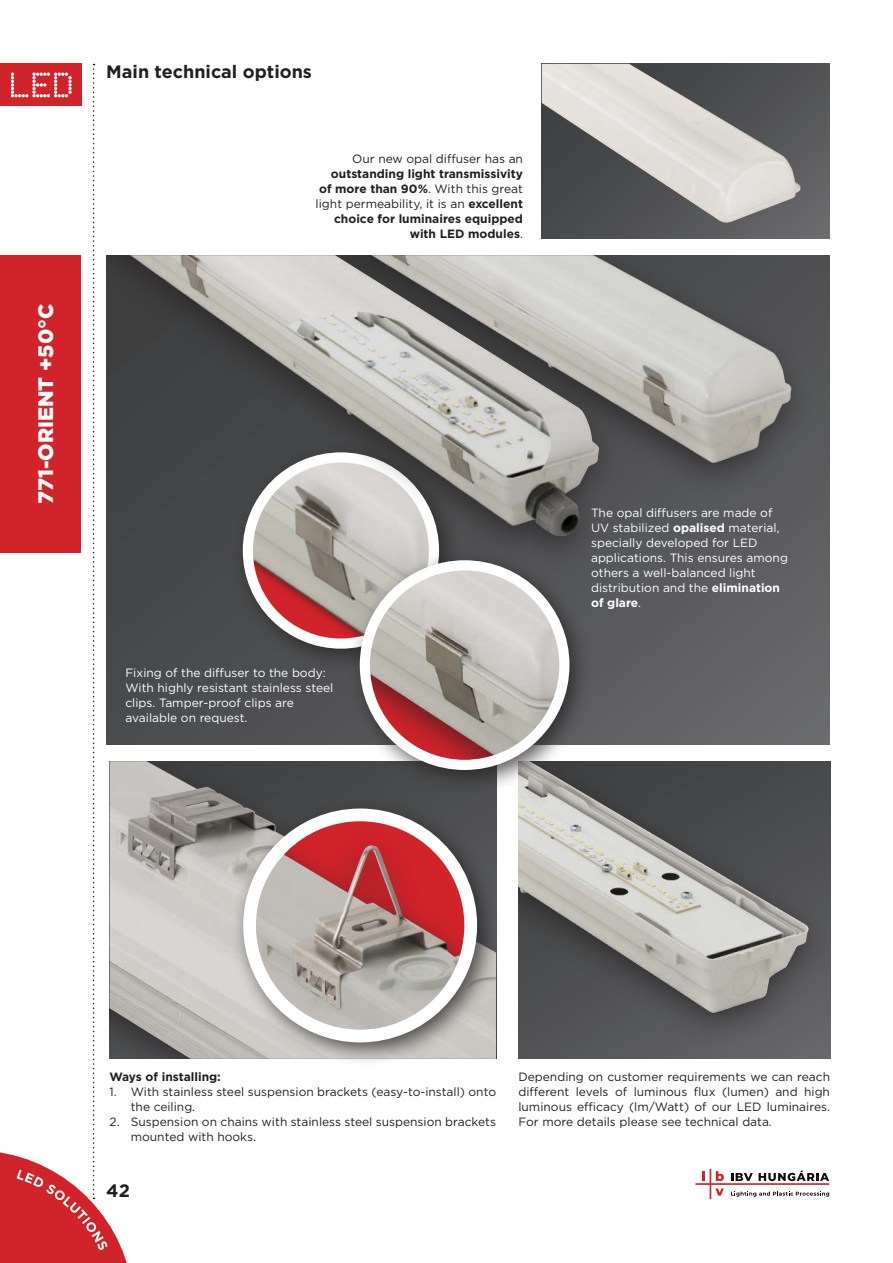
<style>
.page{position:relative;width:893px;height:1263px;background:#fff}
.page>*{position:absolute;margin:0;border:0;box-sizing:border-box;transform-origin:0 0}
.t1{font:900 21px "Gotham";color:#fff}
.t2{font:700 18px "Gotham";color:#231f20}
.t3{font:12px/15px "Gotham";color:#231f20}
.t4{font:12px/15px "Gotham";color:#fff}
.t5{font:700 12px/15px "Gotham";color:#231f20;text-align:right}
.s1{font-weight:400}
.s2{font-weight:700}
</style>
<div class="page">
<svg style="left:695px;top:1169px;width:134px;height:30px"></svg>
<svg style="left:0;top:64px;width:132px;height:1199px"></svg>
<svg style="left:106px;top:506px;width:723px;height:238px;background:#58585a"></svg>
<img style="left:109px;top:761px;width:387px;height:298px">
<img style="left:518px;top:761px;width:312px;height:298px">
<div style="left:230px;top:440px;width:233px;height:233px;background:#231f20;opacity:.75"></div>
<img style="left:248px;top:572px;width:99px;height:67px">
<svg style="left:542px;top:64px;width:287px;height:174px;background:#5a5a5d"></svg>
<img style="left:542px;top:64px;width:259px;height:159px">
<img style="left:624px;top:255px;width:205px;height:251px">
<div style="left:106px;top:255px;width:518px;height:317px;background:#231f20;opacity:.66"></div>
<img style="left:128px;top:255px;width:471px;height:282px">
<div style="left:231px;top:796px;width:271px;height:271px;background:#231f20;opacity:.75"></div>
<div style="left:250px;top:815px;width:221px;height:221px;background:#231f20;opacity:.66"></div>
<img style="left:250px;top:845px;width:216px;height:191px">
<div style="left:243px;top:808px;width:234px;height:234px;border:13px solid #fff;border-radius:50%"></div>
<div style="left:347px;top:548px;width:247px;height:246px;background:#231f20;opacity:.75"></div>
<img style="left:365px;top:565px;width:199px;height:194px">
<div style="left:360px;top:560px;width:209px;height:210px;border:10px solid #fff;border-radius:50%"></div>
<h1 class="t1" style="left:31px;top:504px;width:202px;rotate:-90deg">771-ORIENT +50°C</h1>
<h2 class="t2" style="left:106px;top:60px;width:207px">Main technical options</h2>
<p class="t3" style="left:352px;top:151px;width:172px">Our new opal diffuser has an</p>
<p class="t5" style="left:316px;top:166px;width:209px">outstanding light transmissivity of more than 90%<span class="s1">. With this great light permeability, it is an</span> excellent choice for luminaires equipped with LED modules<span class="s1">.</span></p>
<p class="t4" style="left:125px;top:665px;width:209px">Fixing of the diffuser to the body:<br>With highly resistant stainless steel clips. Tamper-proof clips are available on request.</p>
<p class="t4" style="left:591px;top:505px;width:198px">The opal diffusers are made of<br>UV stabilized <span class="s2">opalised</span> material, specially developed for LED applications. This ensures among others a well-balanced light distribution and the <span class="s2">elimination of glare</span>.</p>
<p class="t5" style="left:109px;top:1069px;width:113px">Ways of installing:</p>
<p class="t3" style="left:131px;top:1084px;width:367px;text-indent:-21px">1. With stainless steel suspension brackets (easy-to-install) onto the ceiling.</p>
<p class="t3" style="left:131px;top:1114px;width:367px;text-indent:-21px">2. Suspension on chains with stainless steel suspension brackets mounted with hooks.</p>
<h2 class="t2" style="left:106px;top:1178px;width:25px">42</h2>
<p class="t3" style="left:518px;top:1069px;width:313px;text-align:justify">Depending on customer requirements we can reach different levels of luminous flux (lumen) and high luminous efficacy (lm/Watt) of our LED luminaires.<br>For more details please see technical data.</p>
</div>
